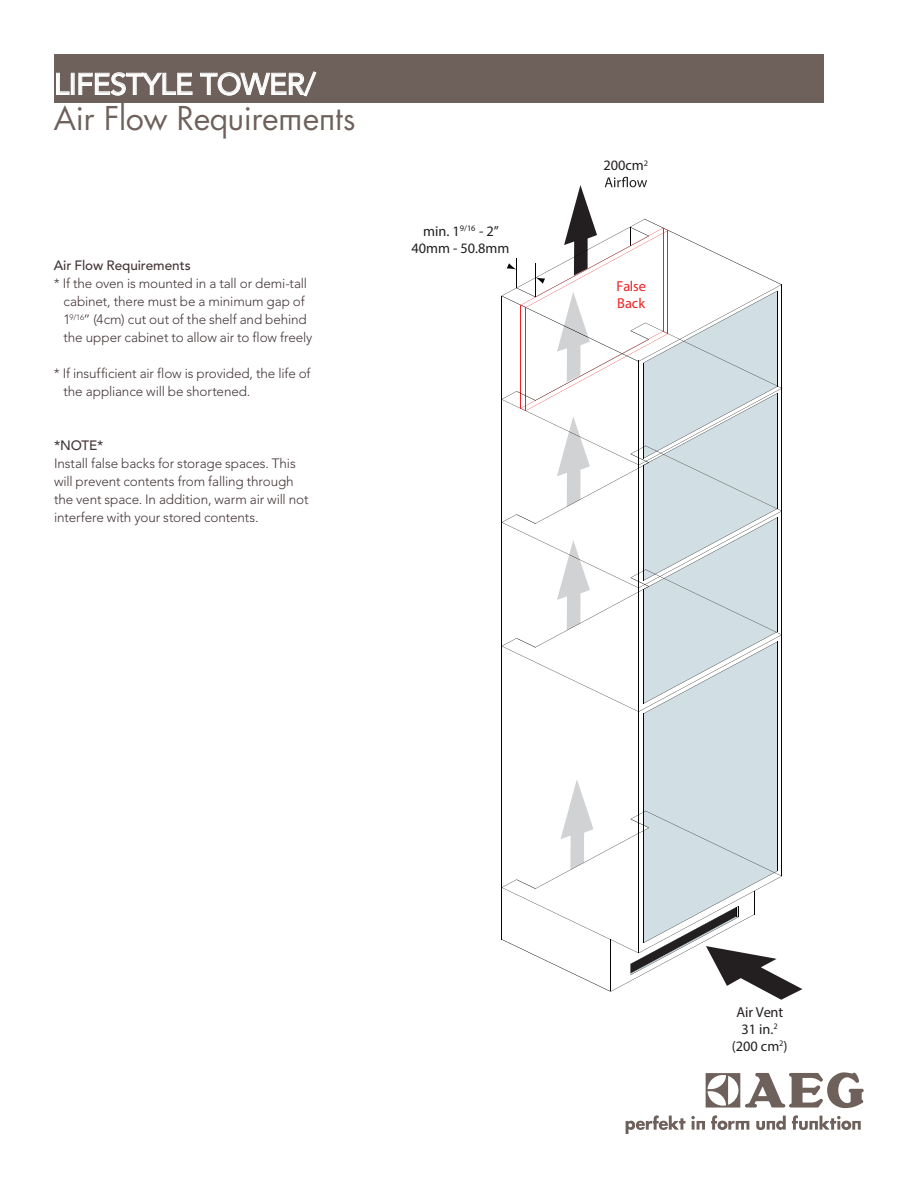
<style>
.page{position:relative;width:918px;height:1188px;background:#fff}
.page>*{position:absolute;margin:0;border:0;box-sizing:border-box;transform-origin:0 0}
.t1{font:36px "AEG Renner";color:#6e605a}
.t2{font:500 30px "Avenir LT Std";letter-spacing:-.025em;color:#fff}
.t3{font:14.4px/16.8px "Myriad Pro";color:#231f20;text-align:center}
.t4{font:14.4px/16.8px "Myriad Pro";color:#ee2123}
.t5{font:300 13.5px/18px "Avenir LT Std";letter-spacing:-.01em;color:#453638}
.t6{font:500 13.5px "Avenir LT Std";letter-spacing:-.005em;color:#453638}
</style>
<div class="page">
<div style="left:54px;top:54px;width:769px;height:48px;background:#6e605a"></div>
<svg style="left:56px;top:73px;width:14px;height:22px"></svg>
<div style="left:71px;top:73px;width:4px;height:22px;border:1px solid #fff"></div>
<svg style="left:78px;top:72px;width:115px;height:24px"></svg>
<svg style="left:200px;top:71px;width:117px;height:26px"></svg>
<svg style="left:706px;top:1072px;width:158px;height:36px"></svg>
<svg style="left:626px;top:1115px;width:235px;height:19px"></svg>
<svg style="left:501px;top:177px;width:301px;height:823px"></svg>
<hr style="left:643px;top:589px;width:1px;height:115px;background:#050604">
<hr style="left:643px;top:714px;width:1px;height:229px;background:#050604">
<hr style="left:777px;top:642px;width:1px;height:229px;background:#050604">
<hr style="left:777px;top:517px;width:1px;height:115px;background:#050604">
<hr style="left:777px;top:393px;width:1px;height:116px;background:#050604">
<hr style="left:777px;top:291px;width:1px;height:95px;background:#050604">
<h2 class="t2" style="left:54px;top:67px;width:264px">LIFESTYLE TOWER/</h2>
<h1 class="t1" style="left:54px;top:97px;width:303px">Air Flow Requirements</h1>
<p class="t6" style="left:54px;top:258px;width:139px">Air Flow Requirements</p>
<p class="t5" style="left:63px;top:274px;width:251px;text-indent:-10px">* If the oven is mounted in a tall or demi-tall cabinet, there must be a minimum gap of 1<sup>9/16</sup>” (4cm) cut out of the shelf and behind the upper cabinet to allow air to flow freely</p>
<p class="t5" style="left:63px;top:364px;width:249px;text-indent:-10px">* If insufficient air flow is provided, the life of the appliance will be shortened.</p>
<p class="t6" style="left:54px;top:438px;width:51px">*NOTE*</p>
<p class="t5" style="left:54px;top:454px;width:256px">Install false backs for storage spaces. This will prevent contents from falling through the vent space. In addition, warm air will not interfere with your stored contents.</p>
<p class="t3" style="left:411px;top:222px;width:100px">min. 1<sup>9/16</sup> - 2”<br>40mm - 50.8mm</p>
<p class="t3" style="left:603px;top:157px;width:46px">200cm<sup>2</sup></p>
<p class="t4" style="left:616px;top:278px;width:31px">False<br>Back</p>
<p class="t3" style="left:732px;top:1003px;width:57px">Air Vent<br>31 in.<sup>2 </sup>(200 cm<sup>2</sup>)</p>
</div>
